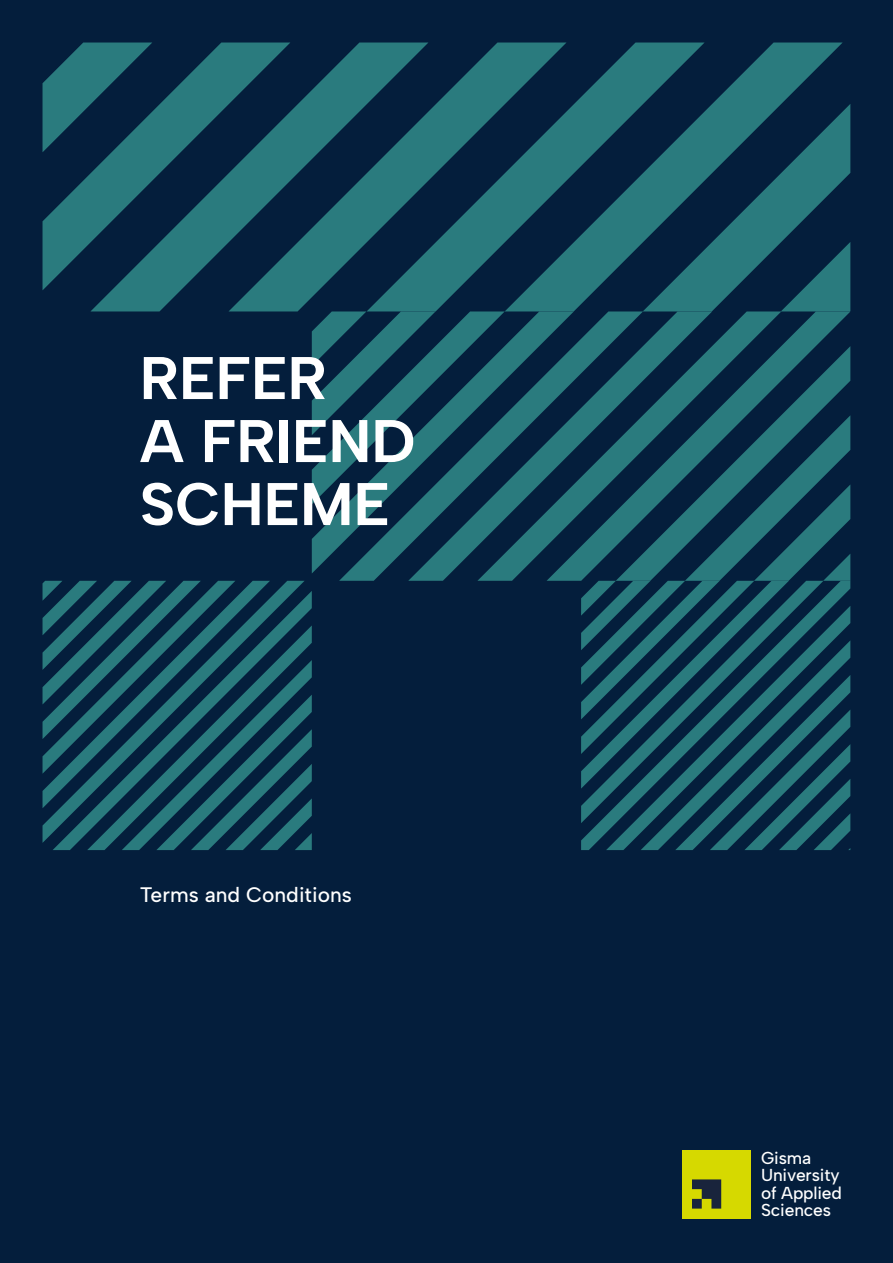
<style>
.page{position:relative;width:893px;height:1263px;background:#041e3c}
.page>*{position:absolute;margin:0;border:0;box-sizing:border-box;transform-origin:0 0}
.t1{font:60px/63px "Albert Sans";color:#fff}
.t2{font:21px "Albert Sans";color:#fff}
.t3{font:500 17.25px/17.2px "Albert Sans";letter-spacing:-.01em;color:#fff}
</style>
<div class="page">
<div style="left:682px;top:1150px;width:68px;height:68px;background:#d6d900"></div>
<svg style="left:692px;top:1179px;width:29px;height:29px"></svg>
<svg style="left:53px;top:591px;width:259px;height:259px"></svg>
<svg style="left:43px;top:581px;width:262px;height:262px"></svg>
<svg style="left:43px;top:581px;width:227px;height:227px"></svg>
<svg style="left:581px;top:581px;width:269px;height:269px"></svg>
<svg style="left:781px;top:311px;width:69px;height:270px"></svg>
<svg style="left:712px;top:311px;width:69px;height:270px"></svg>
<svg style="left:643px;top:311px;width:69px;height:270px"></svg>
<svg style="left:339px;top:311px;width:304px;height:270px"></svg>
<svg style="left:312px;top:311px;width:262px;height:262px"></svg>
<svg style="left:312px;top:311px;width:193px;height:193px"></svg>
<svg style="left:712px;top:43px;width:130px;height:61px;fill:#2a7b7e"></svg>
<svg style="left:566px;top:43px;width:138px;height:268px;fill:#297a7d"></svg>
<svg style="left:428px;top:43px;width:138px;height:268px"></svg>
<svg style="left:91px;top:43px;width:337px;height:268px;fill:#2a7b7e"></svg>
<svg style="left:43px;top:43px;width:247px;height:247px"></svg>
<svg style="left:43px;top:43px;width:109px;height:109px"></svg>
<svg style="left:643px;top:104px;width:207px;height:207px"></svg>
<h1 class="t1" style="left:140px;top:347px;width:277px">REFER<br>A FRIEND<br>SCHEME</h1>
<p class="t2" style="left:140px;top:882px;width:214px">Terms and Conditions</p>
<p class="t3" style="left:761px;top:1149px;width:82px">Gisma<br>University of Applied<br>Sciences</p>
</div>
